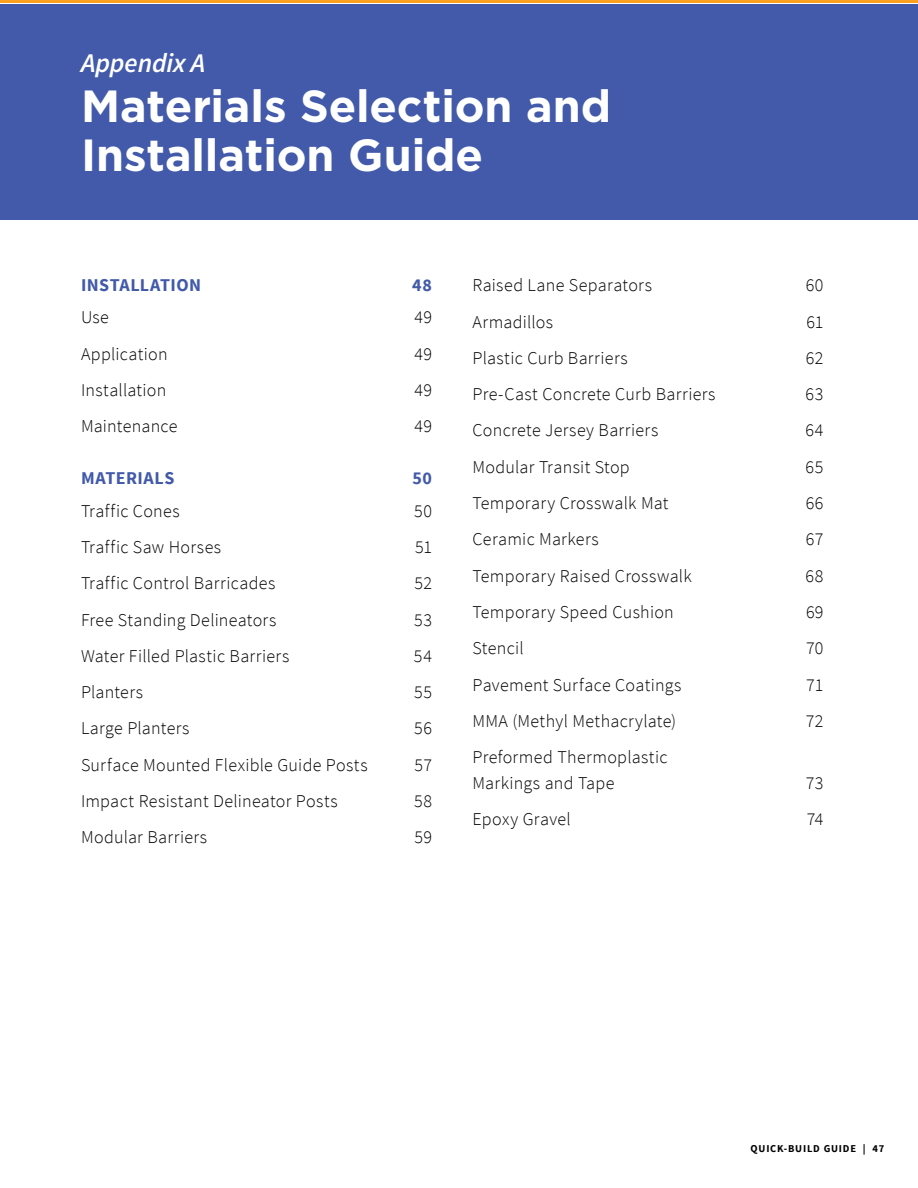
<style>
.page{position:relative;width:918px;height:1188px;background:#fff}
.page>*{position:absolute;margin:0;border:0;box-sizing:border-box;transform-origin:0 0}
.Cover_-_Title{font:700 45px/49.5px "Gotham";color:#fff}
.App_-_Style_for_TOC{font:27px "Source Sans Pro";letter-spacing:-.01em;color:#fff}
.Cover_-_Subtitle{font:italic 600 27px "Source Sans Pro";letter-spacing:-.005em;color:#fff}
.t1{font:300 18px/25.5px "Source Sans Pro";letter-spacing:.015em;color:#000}
.App_-_TOC_1{font:700 18px "Source Sans Pro";letter-spacing:.025em;color:#425aa9}
.t2{font:700 10.5px "Source Sans Pro";letter-spacing:.075em;color:#000}
</style>
<div class="page">
<div style="left:0;top:4px;width:918px;height:216px;background:#425aa9"></div>
<hr style="left:0;top:0;width:918px;height:3px;background:#faa21f">
<p class="Cover_-_Subtitle" style="left:81px;top:46px;width:126px">Appendix A</p>
<p class="Cover_-_Title" style="left:81px;top:81px;width:532px">Materials Selection and<br>Installation Guide</p>
<p class="App_-_Style_for_TOC" style="left:75px;top:82px;width:604px">Appendix A: Materials Selection and Installation Guide</p>
<p class="App_-_TOC_1" style="left:81px;top:274px;width:122px">INSTALLATION</p>
<p class="App_-_TOC_1" style="left:412px;top:274px;width:21px">48</p>
<p class="t1" style="left:81px;top:305px;width:29px">Use</p>
<p class="t1" style="left:415px;top:305px;width:19px">49</p>
<p class="t1" style="left:81px;top:341px;width:88px">Application</p>
<p class="t1" style="left:415px;top:341px;width:19px">49</p>
<p class="t1" style="left:81px;top:377px;width:87px">Installation</p>
<p class="t1" style="left:415px;top:377px;width:19px">49</p>
<p class="t1" style="left:81px;top:414px;width:98px">Maintenance</p>
<p class="t1" style="left:415px;top:414px;width:19px">49</p>
<p class="App_-_TOC_1" style="left:81px;top:467px;width:95px">MATERIALS</p>
<p class="App_-_TOC_1" style="left:413px;top:467px;width:21px">50</p>
<p class="t1" style="left:81px;top:498px;width:100px">Traffic Cones</p>
<p class="t1" style="left:414px;top:498px;width:19px">50</p>
<p class="t1" style="left:81px;top:534px;width:142px">Traffic Saw Horses</p>
<p class="t1" style="left:415px;top:534px;width:18px">51</p>
<p class="t1" style="left:81px;top:571px;width:196px">Traffic Control Barricades</p>
<p class="t1" style="left:415px;top:571px;width:19px">52</p>
<p class="t1" style="left:81px;top:607px;width:197px">Free Standing Delineators</p>
<p class="t1" style="left:414px;top:607px;width:19px">53</p>
<p class="t1" style="left:81px;top:643px;width:210px">Water Filled Plastic Barriers</p>
<p class="t1" style="left:414px;top:643px;width:20px">54</p>
<p class="t1" style="left:81px;top:680px;width:64px">Planters</p>
<p class="t1" style="left:414px;top:680px;width:19px">55</p>
<p class="t1" style="left:81px;top:716px;width:110px">Large Planters</p>
<p class="t1" style="left:414px;top:716px;width:19px">56</p>
<p class="t1" style="left:81px;top:752px;width:288px">Surface Mounted Flexible Guide Posts</p>
<p class="t1" style="left:414px;top:752px;width:19px">57</p>
<p class="t1" style="left:81px;top:788px;width:258px">Impact Resistant Delineator Posts</p>
<p class="t1" style="left:414px;top:788px;width:19px">58</p>
<p class="t1" style="left:81px;top:825px;width:128px">Modular Barriers</p>
<p class="t1" style="left:415px;top:825px;width:19px">59</p>
<p class="t1" style="left:472px;top:273px;width:181px">Raised Lane Separators</p>
<p class="t1" style="left:806px;top:273px;width:19px">60</p>
<p class="t1" style="left:472px;top:309px;width:82px">Armadillos</p>
<p class="t1" style="left:806px;top:309px;width:19px">61</p>
<p class="t1" style="left:472px;top:345px;width:157px">Plastic Curb Barriers</p>
<p class="t1" style="left:806px;top:345px;width:19px">62</p>
<p class="t1" style="left:472px;top:382px;width:244px">Pre-Cast Concrete Curb Barriers</p>
<p class="t1" style="left:806px;top:382px;width:19px">63</p>
<p class="t1" style="left:472px;top:418px;width:187px">Concrete Jersey Barriers</p>
<p class="t1" style="left:805px;top:418px;width:20px">64</p>
<p class="t1" style="left:472px;top:454px;width:159px">Modular Transit Stop</p>
<p class="t1" style="left:806px;top:454px;width:19px">65</p>
<p class="t1" style="left:472px;top:490px;width:198px">Temporary Crosswalk Mat</p>
<p class="t1" style="left:806px;top:490px;width:19px">66</p>
<p class="t1" style="left:472px;top:527px;width:128px">Ceramic Markers</p>
<p class="t1" style="left:806px;top:527px;width:19px">67</p>
<p class="t1" style="left:472px;top:563px;width:221px">Temporary Raised Crosswalk</p>
<p class="t1" style="left:806px;top:563px;width:19px">68</p>
<p class="t1" style="left:472px;top:599px;width:203px">Temporary Speed Cushion</p>
<p class="t1" style="left:806px;top:599px;width:19px">69</p>
<p class="t1" style="left:472px;top:636px;width:53px">Stencil</p>
<p class="t1" style="left:806px;top:636px;width:19px">70</p>
<p class="t1" style="left:472px;top:672px;width:210px">Pavement Surface Coatings</p>
<p class="t1" style="left:806px;top:672px;width:19px">71</p>
<p class="t1" style="left:472px;top:708px;width:205px">MMA (Methyl Methacrylate)</p>
<p class="t1" style="left:806px;top:708px;width:19px">72</p>
<p class="t1" style="left:472px;top:745px;width:197px">Preformed Thermoplastic<br>Markings and Tape</p>
<p class="t1" style="left:806px;top:770px;width:19px">73</p>
<p class="t1" style="left:472px;top:806px;width:100px">Epoxy Gravel</p>
<p class="t1" style="left:807px;top:806px;width:18px">74</p>
<p class="t2" style="left:751px;top:1142px;width:135px">QUICK-BUILD GUIDE | 47</p>
</div>
